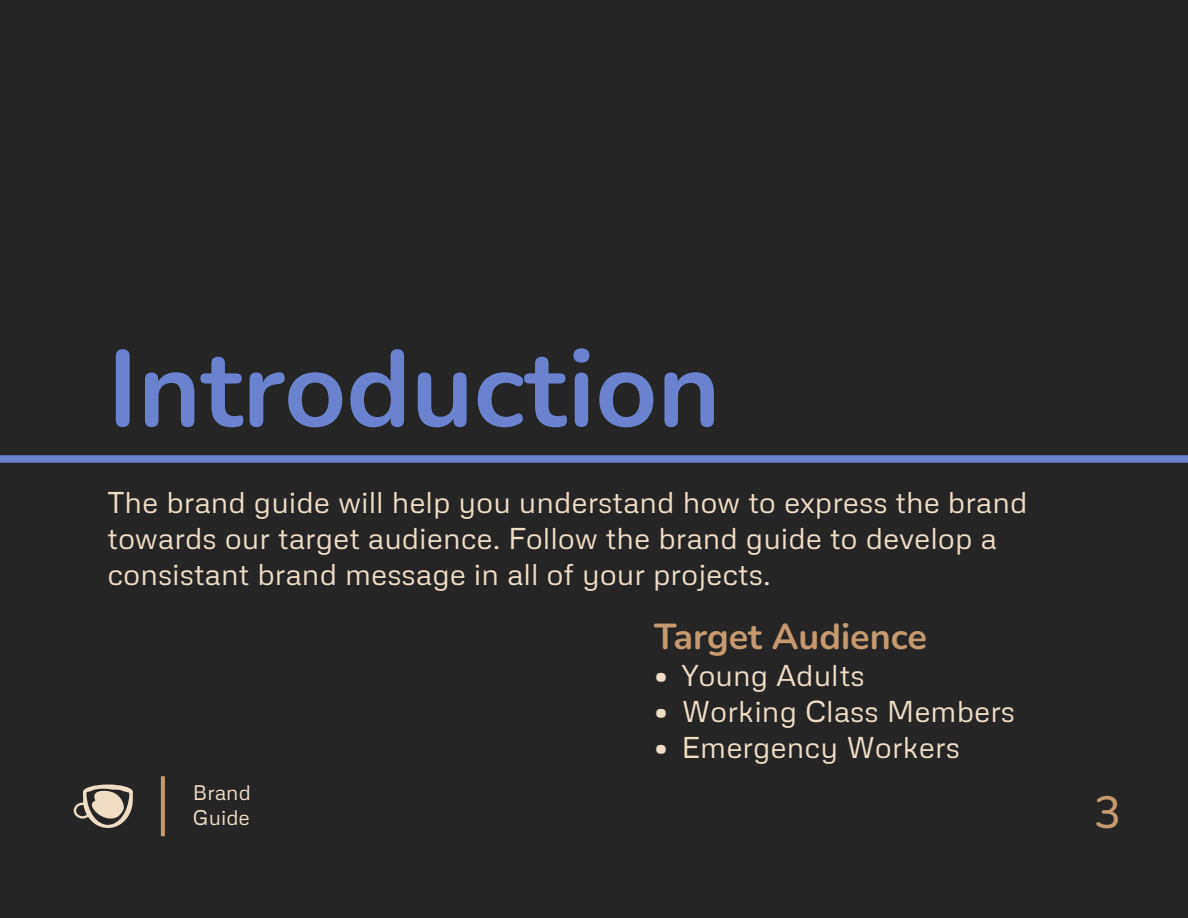
<style>
.page{position:relative;width:1188px;height:918px;background:#252526}
.page>*{position:absolute;margin:0;border:0;box-sizing:border-box;transform-origin:0 0}
.t1{font:200 108px "Nunito";color:#6b83cf}
.t2{font:200 45px "Nunito";color:#c69a71}
.t3{font:200 36px "Nunito";color:#c69a71}
.t4{font:30px/36px "Metrophobic";color:#f0ddc6}
.t5{font:21px/25.2px "Metrophobic";color:#f0ddc6}
</style>
<div class="page">
<div style="left:0;top:455px;width:1188px;height:8px;background:#6b83cf"></div>
<svg style="left:74px;top:784px;width:59px;height:44px"></svg>
<svg style="left:161px;top:776px;width:4px;height:60px"></svg>
<h1 class="t1" style="left:108px;top:314px;width:615px">Introduction</h1>
<p class="t4" style="left:108px;top:483px;width:922px">The brand guide will help you understand how to express the brand towards our target audience. Follow the brand guide to develop a consistant brand message in all of your projects.</p>
<p class="t3" style="left:654px;top:611px;width:274px">Target Audience</p>
<p class="t4" style="left:654px;top:656px;width:212px">• Young Adults</p>
<p class="t4" style="left:654px;top:692px;width:362px">• Working Class Members</p>
<p class="t4" style="left:654px;top:728px;width:307px">• Emergency Workers</p>
<p class="t5" style="left:193px;top:778px;width:60px">Brand<br>Guide</p>
<h2 class="t2" style="left:1094px;top:781px;width:28px">3</h2>
</div>
